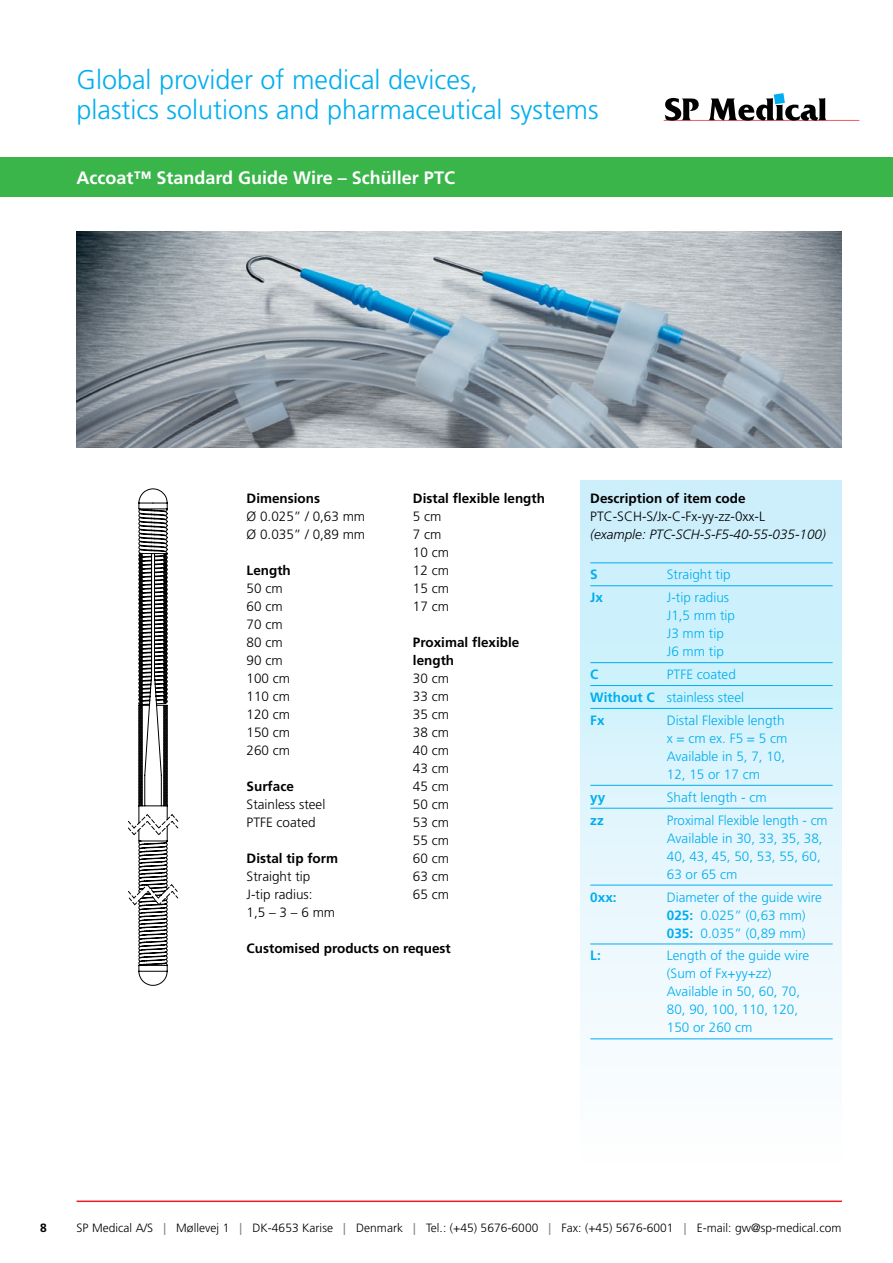
<style>
.page{position:relative;width:893px;height:1263px;background:#fff}
.page>*{position:absolute;margin:0;border:0;box-sizing:border-box;transform-origin:0 0}
.t1{font:300 27px/30px "Frutiger LT Std";color:#00aeef}
.t2{font:700 18px "Frutiger LT Std";color:#fff}
.t3{font:300 13.5px/18px "Frutiger LT Std";color:#00aeef}
.t4{font:300 13.5px/18px "Frutiger LT Std";color:#000}
.t5{font:700 13.5px/18px "Frutiger LT Std";color:#000}
.t6{font:italic 300 13.5px "Frutiger LT Std";color:#000}
.t7{font:700 13.5px "Frutiger LT Std";color:#00aeef}
.t8{font:300 12px "Frutiger LT Std";letter-spacing:.005em;color:#000}
.t9{font:700 12px "Frutiger LT Std";color:#000}
.s1{font-weight:700}
.s2{font-weight:400;color:#808285}
</style>
<div class="page">
<div style="left:581px;top:480px;width:261px;height:684px;background:linear-gradient(to bottom,#c2edfb,#fefefe)"></div>
<div style="left:0;top:158px;width:893px;height:39px;background:#39b54a"></div>
<svg style="left:664px;top:93px;width:195px;height:28px"></svg>
<hr style="left:77px;top:1200px;width:765px;height:2px;background:#ed1d24">
<hr style="left:590px;top:563px;width:77px;height:1px;background:#00aeef">
<hr style="left:667px;top:563px;width:166px;height:1px;background:#00aeef">
<hr style="left:590px;top:585px;width:77px;height:1px;background:#00aeef">
<hr style="left:667px;top:585px;width:166px;height:1px;background:#00aeef">
<hr style="left:590px;top:662px;width:77px;height:1px;background:#00aeef">
<hr style="left:667px;top:662px;width:166px;height:1px;background:#00aeef">
<hr style="left:590px;top:685px;width:77px;height:1px;background:#00aeef">
<hr style="left:667px;top:685px;width:166px;height:1px;background:#00aeef">
<hr style="left:590px;top:708px;width:77px;height:1px;background:#00aeef">
<hr style="left:667px;top:708px;width:166px;height:1px;background:#00aeef">
<hr style="left:590px;top:785px;width:77px;height:1px;background:#00aeef">
<hr style="left:667px;top:785px;width:166px;height:1px;background:#00aeef">
<hr style="left:590px;top:808px;width:77px;height:1px;background:#00aeef">
<hr style="left:667px;top:808px;width:166px;height:1px;background:#00aeef">
<hr style="left:590px;top:885px;width:77px;height:1px;background:#00aeef">
<hr style="left:667px;top:885px;width:166px;height:1px;background:#00aeef">
<hr style="left:590px;top:944px;width:77px;height:1px;background:#00aeef">
<hr style="left:667px;top:944px;width:166px;height:1px;background:#00aeef">
<hr style="left:590px;top:1038px;width:77px;height:1px;background:#00aeef">
<hr style="left:667px;top:1038px;width:166px;height:1px;background:#00aeef">
<svg style="left:128px;top:488px;width:51px;height:498px"></svg>
<img style="left:77px;top:232px;width:765px;height:216px">
<h1 class="t1" style="left:77px;top:65px;width:524px">Global provider of medical devices,<br>plastics solutions and pharmaceutical systems</h1>
<h2 class="t2" style="left:77px;top:167px;width:380px">Accoat™ Standard Guide Wire – Schüller PTC</h2>
<p class="t5" style="left:247px;top:489px;width:75px">Dimensions</p>
<p class="t4" style="left:247px;top:507px;width:120px">Ø 0.025” / 0,63 mm<br>Ø 0.035” / 0,89 mm</p>
<p class="t5" style="left:247px;top:561px;width:46px">Length</p>
<p class="t4" style="left:247px;top:579px;width:45px">50 cm<br>60 cm<br>70 cm<br>80 cm<br>90 cm<br>100 cm<br>110 cm<br>120 cm<br>150 cm<br>260 cm</p>
<p class="t5" style="left:247px;top:777px;width:49px">Surface</p>
<p class="t4" style="left:247px;top:795px;width:80px">Stainless steel<br>PTFE coated</p>
<p class="t5" style="left:247px;top:849px;width:93px">Distal tip form</p>
<p class="t4" style="left:247px;top:867px;width:90px">Straight tip<br>J-tip radius:<br>1,5 – 3 – 6 mm</p>
<p class="t5" style="left:413px;top:489px;width:134px">Distal flexible length</p>
<p class="t4" style="left:413px;top:507px;width:38px">5 cm<br>7 cm<br>10 cm<br>12 cm<br>15 cm<br>17 cm</p>
<p class="t5" style="left:413px;top:633px;width:108px">Proximal flexible length</p>
<p class="t4" style="left:413px;top:669px;width:38px;text-align:justify">30 cm 33 cm 35 cm 38 cm 40 cm 43 cm 45 cm 50 cm 53 cm 55 cm 60 cm 63 cm 65 cm</p>
<p class="t5" style="left:247px;top:939px;width:206px">Customised products on request</p>
<p class="t5" style="left:590px;top:489px;width:157px">Description of item code</p>
<p class="t4" style="left:590px;top:507px;width:176px">PTC-SCH-S/Jx-C-Fx-yy-zz-0xx-L</p>
<p class="t6" style="left:590px;top:526px;width:237px">(example: PTC-SCH-S-F5-40-55-035-100)</p>
<p class="t7" style="left:590px;top:567px;width:9px">S</p>
<p class="t3" style="left:667px;top:566px;width:65px">Straight tip</p>
<p class="t7" style="left:590px;top:590px;width:14px">Jx</p>
<p class="t3" style="left:667px;top:589px;width:70px">J-tip radius<br>J1,5 mm tip<br>J3 mm tip<br>J6 mm tip</p>
<p class="t7" style="left:590px;top:666px;width:10px">C</p>
<p class="t3" style="left:590px;top:663px;width:155px;line-height:23px;text-indent:77px">PTFE coated<br><span class="s1">Without C</span> stainless steel<br><span class="s1">Fx</span></p>
<p class="t3" style="left:667px;top:711px;width:122px">Distal Flexible length x = cm ex. F5 = 5 cm<br>Available in 5, 7, 10,<br>12, 15 or 17 cm</p>
<p class="t7" style="left:590px;top:789px;width:17px">yy</p>
<p class="t3" style="left:667px;top:788px;width:101px">Shaft length - cm</p>
<p class="t7" style="left:590px;top:812px;width:15px">zz</p>
<p class="t3" style="left:667px;top:811px;width:162px">Proximal Flexible length - cm<br>Available in 30, 33, 35, 38,<br>40, 43, 45, 50, 53, 55, 60,<br>63 or 65 cm</p>
<p class="t7" style="left:590px;top:889px;width:28px">0xx:</p>
<p class="t3" style="left:667px;top:888px;width:157px">Diameter of the guide wire<br><span class="s1">025:</span> 0.025” (0,63 mm)<br><span class="s1">035:</span> 0.035” (0,89 mm)</p>
<p class="t7" style="left:590px;top:948px;width:12px">L:</p>
<p class="t3" style="left:667px;top:947px;width:144px">Length of the guide wire (Sum of Fx+yy+zz)<br>Available in 50, 60, 70,<br>80, 90, 100, 110, 120,<br>150 or 260 cm</p>
<p class="t9" style="left:40px;top:1220px;width:8px">8</p>
<p class="t8" style="left:77px;top:1221px;width:766px">SP Medical A/S <span class="s2">|</span> Møllevej 1 <span class="s2">|</span> DK-4653 Karise <span class="s2">|</span> Denmark <span class="s2">|</span> Tel.: (+45) 5676-6000 <span class="s2">|</span> Fax: (+45) 5676-6001 <span class="s2">|</span> E-mail: gw@sp-medical.com</p>
</div>
